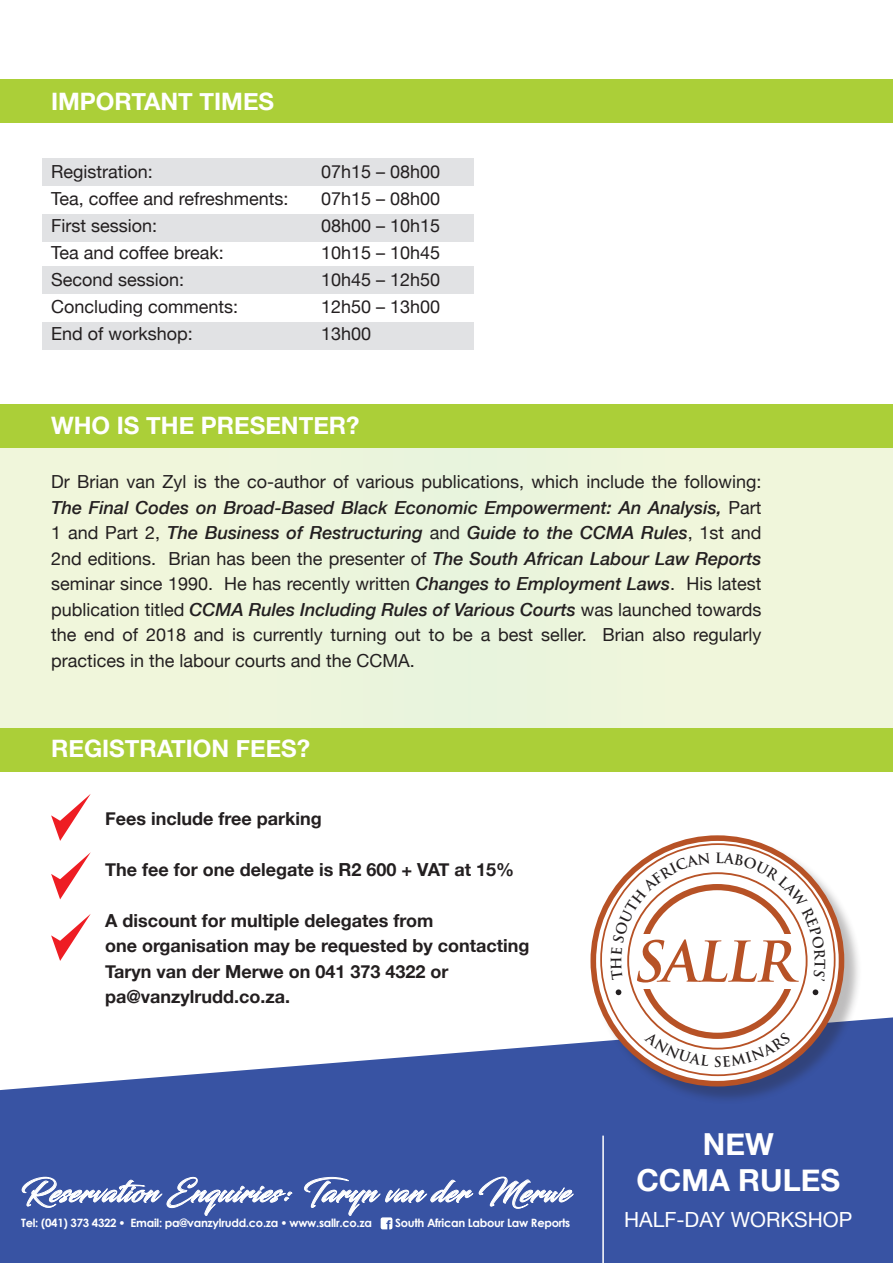
<style>
.page{position:relative;width:893px;height:1263px;background:#fff}
.page>*{position:absolute;margin:0;border:0;box-sizing:border-box;transform-origin:0 0}
.t1{font:italic 700 54.75px "Trajan Pro";color:#b75226}
.t2{font:700 30.3px "Helvetica Neue";color:#fff}
.t3{font:29.25px "Blacksword";letter-spacing:.025em;color:#fff}
.t4{font:700 24px "Helvetica Neue";color:#fff}
.t5{font:20.85px "Helvetica Neue";color:#fff}
.t6{font:18px/25.5px "Helvetica Neue";color:#231f20;text-align:justify}
.t7{font:700 18px "Helvetica Neue";color:#231f20}
.t8{font:700 11.4px "Century Gothic";letter-spacing:-.025em;color:#fff}
.s1{font-weight:500;font-style:italic}
.s2{font-family:"Arial";font-weight:900}
</style>
<div class="page">
<div style="left:0;top:420px;width:893px;height:338px;background:#eff6db"></div>
<div style="left:0;top:79px;width:892px;height:44px;background:#abcf38"></div>
<div style="left:0;top:404px;width:892px;height:43px;background:#abcf38"></div>
<svg style="left:0;top:1017px;width:893px;height:246px;fill:#3853a3"></svg>
<svg style="left:22px;top:1177px;width:271px;height:78px;background:#4861aa"></svg>
<svg style="left:304px;top:1177px;width:169px;height:52px;background:#5269af"></svg>
<svg style="left:479px;top:1176px;width:95px;height:34px;background:#6076b5"></svg>
<div style="left:42px;top:159px;width:431px;height:27px;background:#e1e2e4"></div>
<div style="left:42px;top:214px;width:431px;height:27px;background:#e1e2e4"></div>
<div style="left:42px;top:267px;width:431px;height:27px;background:#e1e2e4"></div>
<div style="left:42px;top:322px;width:431px;height:27px;background:#e1e2e4"></div>
<hr style="left:602px;top:1135px;width:2px;height:128px;background:#fff">
<div style="left:0;top:729px;width:892px;height:43px;background:#abcf38"></div>
<svg style="left:51px;top:794px;width:40px;height:47px"></svg>
<svg style="left:51px;top:852px;width:40px;height:47px"></svg>
<svg style="left:51px;top:914px;width:40px;height:47px"></svg>
<div style="left:593px;top:838px;width:270px;height:267px;background:#231f20;opacity:.3"></div>
<svg style="left:593px;top:838px;width:248px;height:246px"></svg>
<div style="left:590px;top:835px;width:254px;height:251px;border:6px solid #b75226;border-radius:50%"></div>
<svg style="left:616px;top:989px;width:5px;height:6px"></svg>
<svg style="left:813px;top:989px;width:5px;height:6px"></svg>
<svg style="left:611px;top:852px;width:214px;height:129px"></svg>
<svg style="left:638px;top:989px;width:158px;height:78px"></svg>
<p class="t4" style="left:51px;top:87px;width:225px">IMPORTANT TIMES</p>
<p class="t6" style="left:51px;top:159px;width:103px">Registration:</p>
<p class="t6" style="left:321px;top:159px;width:121px">07h15 – 08h00</p>
<p class="t6" style="left:51px;top:186px;width:239px">Tea, coffee and refreshments:</p>
<p class="t6" style="left:321px;top:186px;width:121px">07h15 – 08h00</p>
<p class="t6" style="left:51px;top:213px;width:108px">First session:</p>
<p class="t6" style="left:321px;top:213px;width:121px">08h00 – 10h15</p>
<p class="t6" style="left:51px;top:240px;width:174px">Tea and coffee break:</p>
<p class="t6" style="left:321px;top:240px;width:121px">10h15 – 10h45</p>
<p class="t6" style="left:51px;top:267px;width:135px">Second session:</p>
<p class="t6" style="left:321px;top:267px;width:121px">10h45 – 12h50</p>
<p class="t6" style="left:51px;top:294px;width:189px">Concluding comments:</p>
<p class="t6" style="left:321px;top:294px;width:121px">12h50 – 13h00</p>
<p class="t6" style="left:51px;top:321px;width:143px">End of workshop:</p>
<p class="t6" style="left:321px;top:321px;width:52px">13h00</p>
<p class="t4" style="left:51px;top:411px;width:310px">WHO IS THE PRESENTER?</p>
<p class="t6" style="left:51px;top:469px;width:712px">Dr Brian van Zyl is the co-author of various publications, which include the following:<br><span class="s1">The Final Codes on Broad-Based Black Economic Empowerment: An Analysis,</span> Part 1 and Part 2, <span class="s1">The Business of Restructuring</span> and <span class="s1">Guide to the CCMA Rules</span>, 1st and 2nd editions. Brian has been the presenter of <span class="s1">The South African Labour Law Reports </span>seminar since 1990. He has recently written <span class="s1">Changes to Employment Laws</span>. His latest publication titled <span class="s1">CCMA Rules Including Rules of Various Courts</span> was launched towards the end of 2018 and is currently turning out to be a best seller. Brian also regularly practices in the labour courts and the CCMA.</p>
<p class="t4" style="left:51px;top:734px;width:261px">REGISTRATION FEES?</p>
<p class="t7" style="left:105px;top:807px;width:218px">Fees include free parking</p>
<p class="t7" style="left:105px;top:858px;width:411px">The fee for one delegate is R2 600 + VAT at 15%</p>
<p class="t7" style="left:105px;top:909px;width:330px">A discount for multiple delegates from</p>
<p class="t7" style="left:105px;top:934px;width:426px">one organisation may be requested by contacting</p>
<p class="t7" style="left:105px;top:960px;width:345px">Taryn van der Merwe on 041 373 4322 or</p>
<p class="t7" style="left:105px;top:985px;width:187px">pa@vanzylrudd.co.za.</p>
<p class="t3" style="left:21px;top:1174px;width:550px">Reservation Enquiries: Taryn van der Merwe</p>
<p class="t8" style="left:21px;top:1216px;width:352px">Tel: (041) 373 4322 <span class="s2">•</span> Email: pa@vanzylrudd.co.za <span class="s2">•</span> www.sallr.co.za</p>
<p class="t8" style="left:395px;top:1216px;width:177px">South African Labour Law Reports</p>
<p class="t1" style="left:632px;top:928px;width:163px">SALLR</p>
<p class="t2" style="left:703px;top:1125px;width:72px">NEW</p>
<p class="t2" style="left:636px;top:1161px;width:205px">CCMA RULES</p>
<p class="t5" style="left:624px;top:1207px;width:230px">HALF-DAY WORKSHOP</p>
</div>
